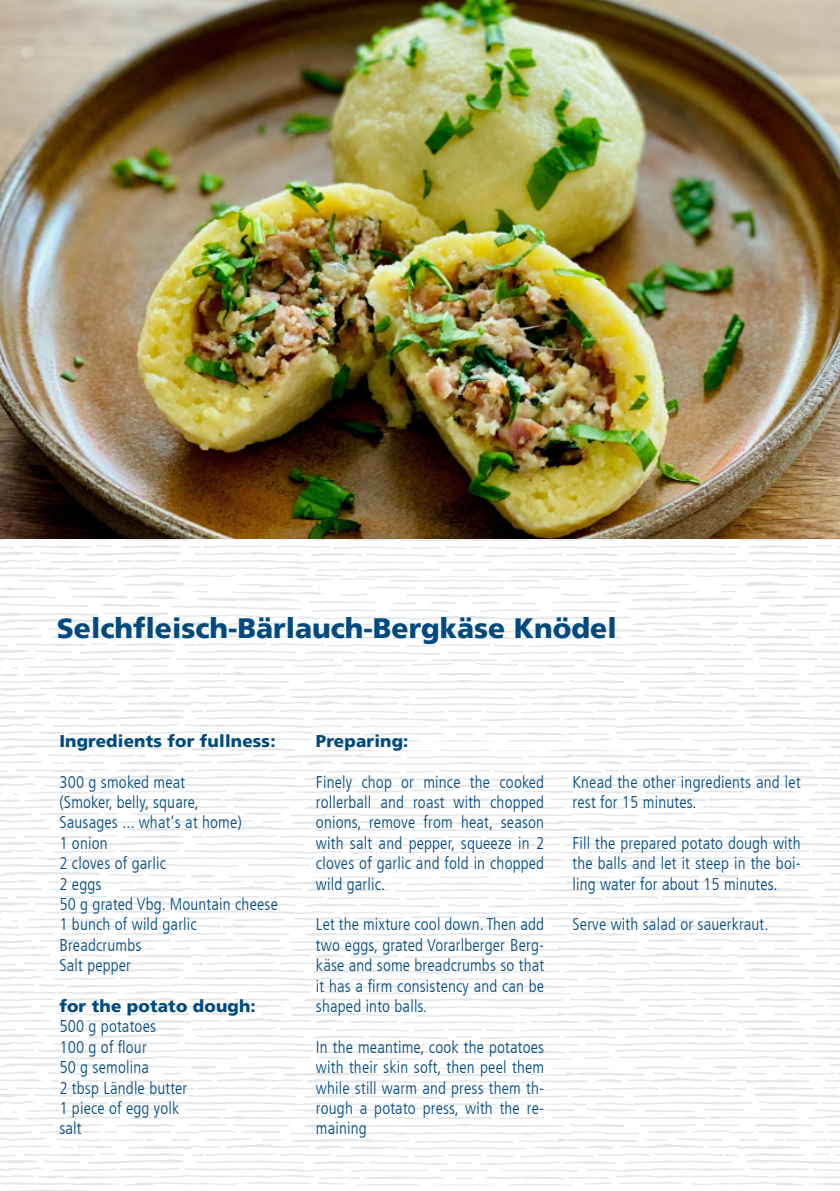
<style>
.page{position:relative;width:840px;height:1191px;background:#fff}
.page>*{position:absolute;margin:0;border:0;box-sizing:border-box;transform-origin:0 0}
.t1{font:900 28px "Frutiger LT";color:#004a7f}
.t2{font:300 condensed 17px/20.4px "Frutiger LT";letter-spacing:.01em;color:#004a7f;text-align:justify}
.t3{font:900 17px "Frutiger LT";letter-spacing:.01em;color:#004a7f}
</style>
<div class="page">
<img style="left:0;top:539px;width:839px;height:652px">
<img style="left:0;top:0;width:839px;height:539px">
<p class="t1" style="left:57px;top:611px;width:561px">Selchfleisch-Bärlauch-Bergkäse Knödel</p>
<p class="t3" style="left:59px;top:730px;width:217px">Ingredients for fullness:</p>
<p class="t2" style="left:59px;top:771px;width:127px">300 g smoked meat</p>
<p class="t2" style="left:59px;top:792px;width:141px">(Smoker, belly, square,</p>
<p class="t2" style="left:59px;top:812px;width:184px">Sausages ... what‘s at home)</p>
<p class="t2" style="left:59px;top:833px;width:50px">1 onion</p>
<p class="t2" style="left:59px;top:853px;width:108px">2 cloves of garlic</p>
<p class="t2" style="left:59px;top:873px;width:44px">2 eggs</p>
<p class="t2" style="left:59px;top:894px;width:220px">50 g grated Vbg. Mountain cheese</p>
<p class="t2" style="left:59px;top:914px;width:139px">1 bunch of wild garlic</p>
<p class="t2" style="left:59px;top:935px;width:83px">Breadcrumbs</p>
<p class="t2" style="left:59px;top:955px;width:73px">Salt pepper</p>
<p class="t3" style="left:59px;top:995px;width:198px">for the potato dough:</p>
<p class="t2" style="left:59px;top:1016px;width:98px">500 g potatoes</p>
<p class="t2" style="left:59px;top:1037px;width:89px">100 g of flour</p>
<p class="t2" style="left:59px;top:1057px;width:91px">50 g semolina</p>
<p class="t2" style="left:59px;top:1077px;width:129px">2 tbsp Ländle butter</p>
<p class="t2" style="left:59px;top:1098px;width:121px">1 piece of egg yolk</p>
<p class="t2" style="left:59px;top:1118px;width:24px">salt</p>
<p class="t3" style="left:316px;top:730px;width:94px">Preparing:</p>
<p class="t2" style="left:316px;top:771px;width:229px">Finely chop or mince the cooked rollerball and roast with chopped onions, remove from heat, season with salt and pepper, squeeze in 2 cloves of garlic and fold in chopped wild garlic.</p>
<p class="t2" style="left:316px;top:914px;width:229px">Let the mixture cool down. Then add two eggs, grated Vorarlberger Berg&shy;käse and some breadcrumbs so that it has a firm consistency and can be shaped into balls.</p>
<p class="t2" style="left:316px;top:1037px;width:229px">In the meantime, cook the potatoes with their skin soft, then peel them while still warm and press them th&shy;rough a potato press, with the re&shy;maining</p>
<p class="t2" style="left:572px;top:771px;width:229px">Knead the other ingredients and let rest for 15 minutes.</p>
<p class="t2" style="left:572px;top:833px;width:229px">Fill the prepared potato dough with the balls and let it steep in the boi&shy;ling water for about 15 minutes.</p>
<p class="t2" style="left:572px;top:914px;width:197px">Serve with salad or sauerkraut.</p>
</div>
